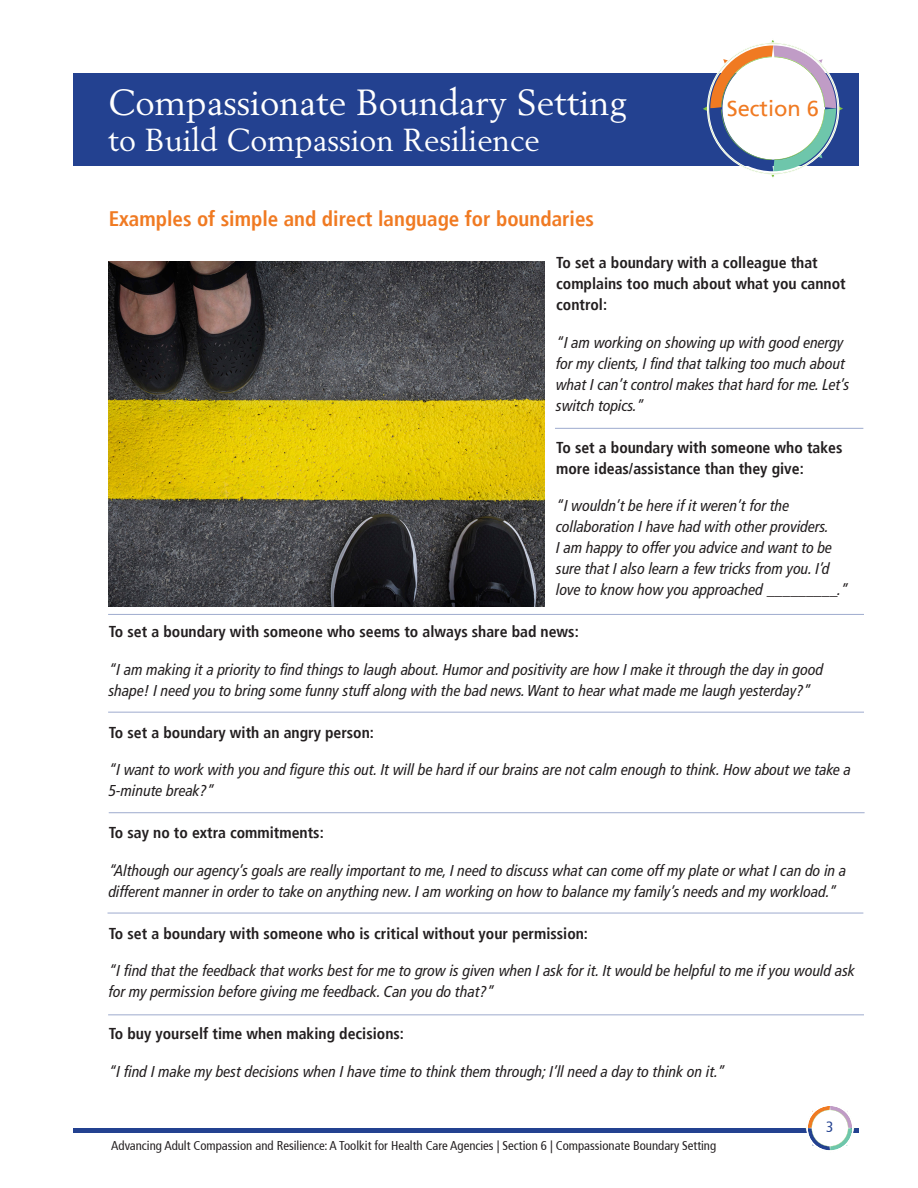
<style>
.page{position:relative;width:918px;height:1188px;background:#fff}
.page>*{position:absolute;margin:0;border:0;box-sizing:border-box;transform-origin:0 0}
.t1{font:36px "Berling";color:#fff}
.t2{font:31.5px "Berling";color:#fff}
.t3{font:21.9px "Frutiger";color:#f07a22}
.t4{font:700 condensed 21px "Frutiger";color:#f07a22}
.t5{font:italic condensed 15.75px/21px "Frutiger LT Pro";color:#231f20}
.t6{font:700 condensed 15.75px/21px "Frutiger";color:#231f20}
.t7{font:condensed 15px "Frutiger";color:#234190}
.t8{font:condensed 12.75px "Frutiger";color:#231f20}
</style>
<div class="page">
<div style="left:74px;top:1128px;width:785px;height:5px;background:#234190"></div>
<svg style="left:805px;top:1106px;width:50px;height:45px"></svg>
<div style="left:74px;top:74px;width:785px;height:92px;background:#234190"></div>
<svg style="left:703px;top:40px;width:140px;height:138px"></svg>
<img style="left:108px;top:262px;width:436px;height:344px">
<hr style="left:108px;top:1014px;width:756px;height:1px;background:#234190">
<hr style="left:108px;top:913px;width:755px;height:1px;background:#234190">
<hr style="left:109px;top:812px;width:756px;height:1px;background:#234190">
<hr style="left:108px;top:712px;width:756px;height:1px;background:#234190">
<hr style="left:108px;top:614px;width:756px;height:1px;background:#234190">
<hr style="left:555px;top:428px;width:308px;height:1px;background:#234190">
<p class="t1" style="left:108px;top:80px;width:520px">Compassionate Boundary Setting</p>
<p class="t2" style="left:108px;top:120px;width:433px">to Build Compassion Resilience</p>
<p class="t3" style="left:727px;top:98px;width:94px">Section 6</p>
<p class="t4" style="left:109px;top:210px;width:487px">Examples of simple and direct language for boundaries</p>
<p class="t6" style="left:556px;top:254px;width:291px">To set a boundary with a colleague that complains too much about what you cannot control:</p>
<p class="t5" style="left:556px;top:332px;width:289px">“I am working on showing up with good energy</p>
<p class="t5" style="left:556px;top:353px;width:295px">for my clients, I find that talking too much about what I can’t control makes that hard for me. Let’s switch topics.”</p>
<p class="t6" style="left:556px;top:438px;width:288px">To set a boundary with someone who takes more ideas/assistance than they give:</p>
<p class="t5" style="left:556px;top:496px;width:235px">“I wouldn’t be here if it weren’t for the</p>
<p class="t5" style="left:556px;top:517px;width:274px">collaboration I have had with other providers.</p>
<p class="t5" style="left:556px;top:538px;width:278px">I am happy to offer you advice and want to be</p>
<p class="t5" style="left:556px;top:559px;width:275px">sure that I also learn a few tricks from you. I’d</p>
<p class="t5" style="left:556px;top:580px;width:294px">love to know how you approached _________.”</p>
<p class="t6" style="left:109px;top:623px;width:472px">To set a boundary with someone who seems to always share bad news:</p>
<p class="t5" style="left:109px;top:659px;width:716px">“I am making it a priority to find things to laugh about. Humor and positivity are how I make it through the day in good shape! I need you to bring some funny stuff along with the bad news. Want to hear what made me laugh yesterday?”</p>
<p class="t6" style="left:109px;top:723px;width:267px">To set a boundary with an angry person:</p>
<p class="t5" style="left:109px;top:760px;width:744px">“I want to work with you and figure this out. It will be hard if our brains are not calm enough to think. How about we take a<br>5-minute break?”</p>
<p class="t6" style="left:109px;top:824px;width:217px">To say no to extra commitments:</p>
<p class="t5" style="left:109px;top:860px;width:739px">“Although our agency’s goals are really important to me, I need to discuss what can come off my plate or what I can do in a different manner in order to take on anything new. I am working on how to balance my family’s needs and my workload.”</p>
<p class="t6" style="left:109px;top:924px;width:481px">To set a boundary with someone who is critical without your permission:</p>
<p class="t5" style="left:109px;top:961px;width:748px">“I find that the feedback that works best for me to grow is given when I ask for it. It would be helpful to me if you would ask for my permission before giving me feedback. Can you do that?”</p>
<p class="t6" style="left:109px;top:1025px;width:297px">To buy yourself time when making decisions:</p>
<p class="t5" style="left:109px;top:1061px;width:618px">“I find I make my best decisions when I have time to think them through; I’ll need a day to think on it.”</p>
<p class="t8" style="left:111px;top:1140px;width:607px">Advancing Adult Compassion and Resilience: A Toolkit for Health Care Agencies | Section 6 | Compassionate Boundary Setting</p>
<p class="t7" style="left:826px;top:1120px;width:9px">3</p>
</div>
